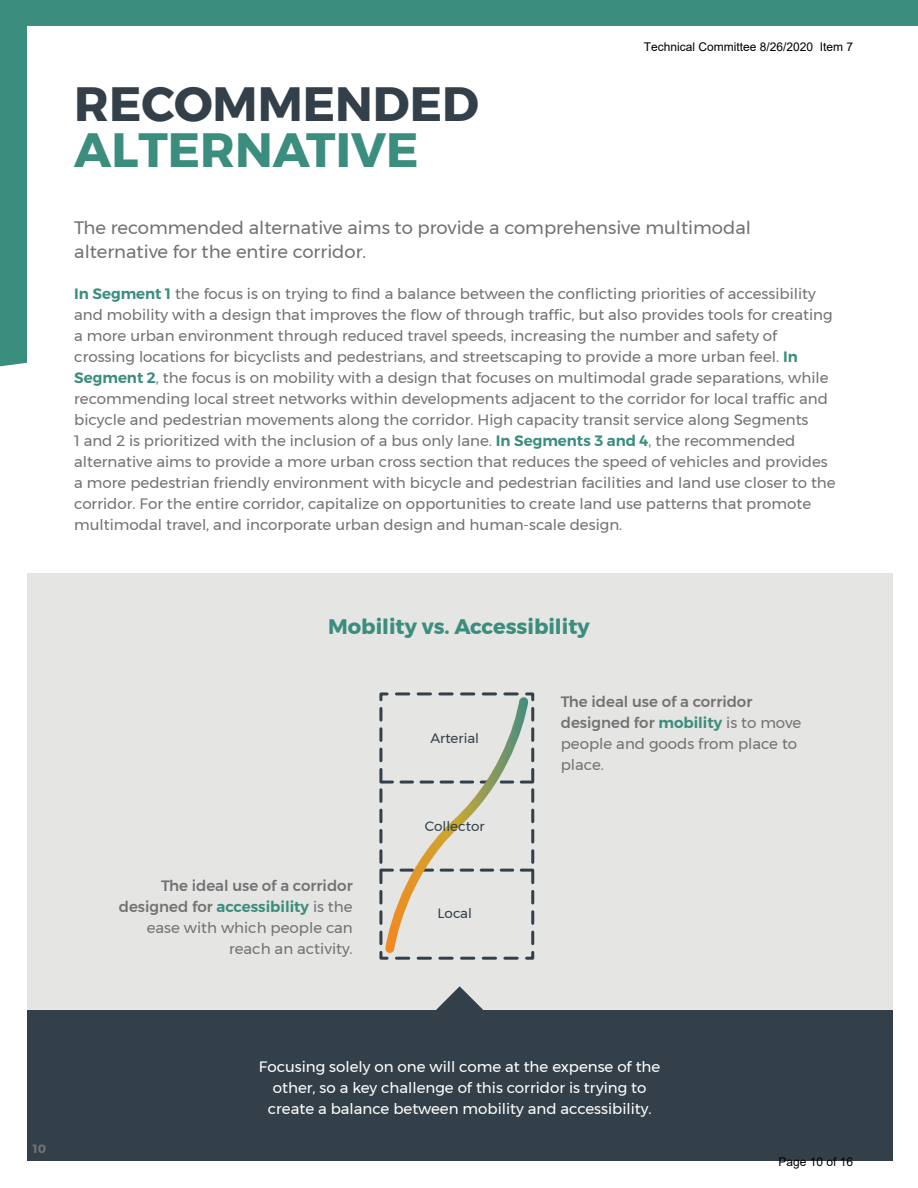
<style>
.page{position:relative;width:918px;height:1188px;background:#fff}
.page>*{position:absolute;margin:0;border:0;box-sizing:border-box;transform-origin:0 0}
.t1{font:700 48px/46.5px "Montserrat";color:#334049}
.t2{font:700 21px "Montserrat";color:#3b8d7e}
.body{font:18px/24px "Montserrat";color:#727273}
.body-2{font:15px/21px "Montserrat";color:#727273}
.body-3{font:15px/21px "Montserrat";color:#fff;text-align:center}
.body-4{font:13.5px "Montserrat";color:#334049}
.t3{font:12px "Arial";color:#000}
.t4{font:700 12px "Montserrat";color:#727273}
.s1{color:#3b8d7e}
.s2{font-weight:600;color:#3b8d7e}
.s3{font-weight:500}
</style>
<div class="page">
<div style="left:0;top:0;width:918px;height:366px;background:#3b8d7e"></div>
<div style="left:27px;top:26px;width:891px;height:1136px;background:#fff"></div>
<div style="left:27px;top:573px;width:865px;height:438px;background:#e5e5e4"></div>
<svg style="left:379px;top:692px;width:156px;height:268px"></svg>
<div style="left:27px;top:1011px;width:865px;height:150px;background:#334049"></div>
<svg style="left:426px;top:986px;width:67px;height:25px"></svg>
<p class="t1" style="left:74px;top:81px;width:406px">RECOMMENDED<br><span class="s1">ALTERNATIVE</span></p>
<p class="t3" style="left:644px;top:39px;width:211px">Technical Committee 8/26/2020 Item 7</p>
<p class="body" style="left:74px;top:215px;width:678px">The recommended alternative aims to provide a comprehensive multimodal alternative for the entire corridor.</p>
<p class="body-2" style="left:74px;top:283px;width:763px"><span class="s2">In Segment 1</span> the focus is on trying to find a balance between the conflicting priorities of accessibility and mobility with a design that improves the flow of through traffic, but also provides tools for creating a more urban environment through reduced travel speeds, increasing the number and safety of crossing locations for bicyclists and pedestrians, and streetscaping to provide a more urban feel. <span class="s2">In Segment 2</span>, the focus is on mobility with a design that focuses on multimodal grade separations, while recommending local street networks within developments adjacent to the corridor for local traffic and bicycle and pedestrian movements along the corridor. High capacity transit service along Segments<br>1 and 2 is prioritized with the inclusion of a bus only lane. <span class="s2">In Segments 3 and 4</span>, the recommended alternative aims to provide a more urban cross section that reduces the speed of vehicles and provides a more pedestrian friendly environment with bicycle and pedestrian facilities and land use closer to the corridor. For the entire corridor, capitalize on opportunities to create land use patterns that promote multimodal travel, and incorporate urban design and human-scale design.</p>
<p class="t2" style="left:328px;top:610px;width:263px">Mobility vs. Accessibility</p>
<p class="body-2" style="left:119px;top:875px;width:235px;text-align:right"><span class="s3">The ideal use of a corridor designed for</span> <span class="s2">accessibility</span> is the ease with which people can reach an activity.</p>
<p class="body-4" style="left:430px;top:728px;width:50px">Arterial</p>
<p class="body-4" style="left:425px;top:816px;width:61px">Collector</p>
<p class="body-4" style="left:438px;top:903px;width:36px">Local</p>
<p class="body-2" style="left:561px;top:691px;width:242px"><span class="s3">The ideal use of a corridor designed for</span> <span class="s2">mobility</span> is to move people and goods from place to place.</p>
<p class="t4" style="left:33px;top:1139px;width:15px">10</p>
<p class="body-3" style="left:259px;top:1056px;width:403px">Focusing solely on one will come at the expense of the other, so a key challenge of this corridor is trying to create a balance between mobility and accessibility.</p>
<p class="t3" style="left:778px;top:1154px;width:76px">Page 10 of 16</p>
</div>
